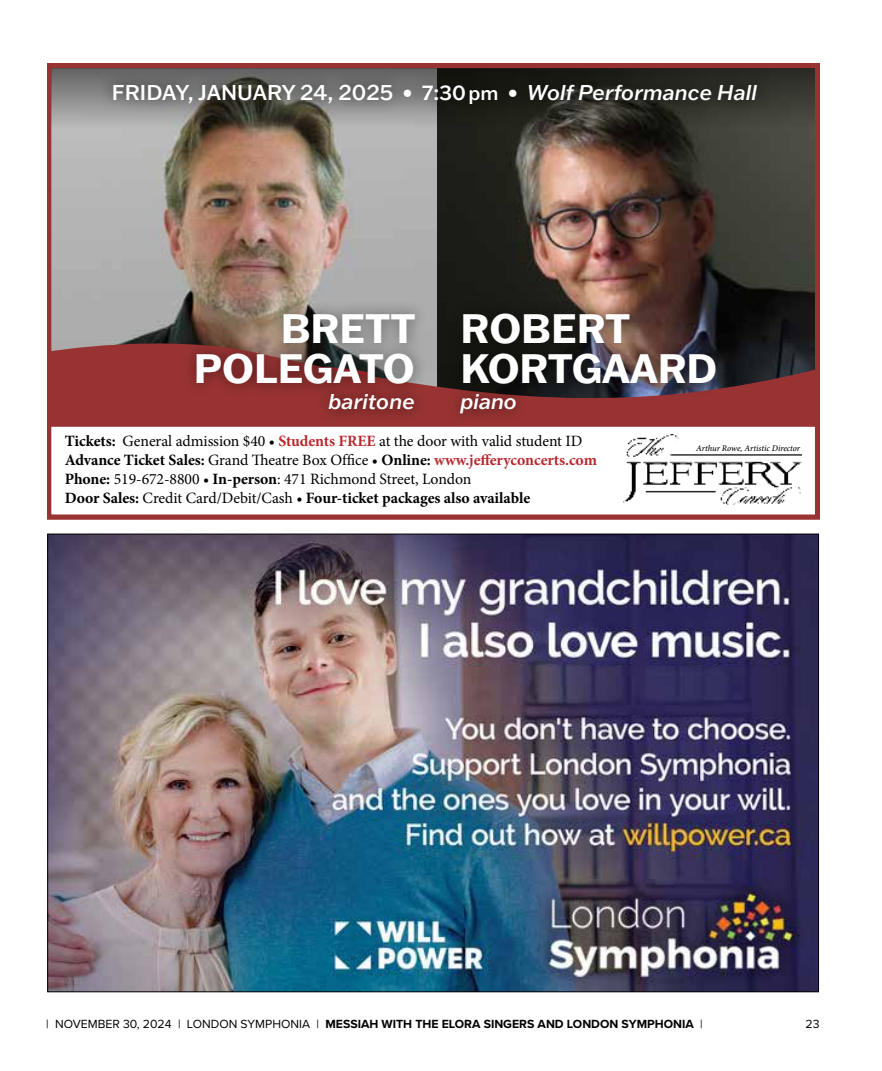
<style>
.page{position:relative;width:882px;height:1071px;background:#fff}
.page>*{position:absolute;margin:0;border:0;box-sizing:border-box;transform-origin:0 0}
.t1{font:700 40.25px/40.1px "Franklin Gothic ATF";letter-spacing:-.005em;color:#fff}
.t2{font:500 21px "Franklin Gothic ATF";color:#fff}
.t3{font:italic 500 21px "Franklin Gothic ATF";color:#fff}
.t4{font:700 15.75px/18.9px "Minion Pro";letter-spacing:-.005em;color:#000}
.t5{font:15.75px "Minion Pro";letter-spacing:-.005em;color:#000}
.t6{font:700 12.25px "Proxima Nova";color:#000}
.t7{font:12.25px "Proxima Nova";color:#000}
.t8{font:italic 500 8.75px "Minion Pro";letter-spacing:-.01em;color:#000}
.s1{font-size:19.25px}
.s2{font-style:italic}
.s3{font-weight:700}
.s4{font-weight:700;color:#b8292f}
.s5{font-weight:400}
.s6{color:#b8292f}
</style>
<div class="page">
<img style="left:49px;top:536px;width:768px;height:454px">
<img style="left:47px;top:63px;width:772px;height:457px">
<svg style="left:51px;top:68px;width:764px;height:72px;background:#615e57"></svg>
<div style="left:99px;top:70px;width:672px;height:47px;background:#000;opacity:.7"></div>
<div style="left:446px;top:299px;width:284px;height:129px;background:#000;opacity:.4"></div>
<div style="left:183px;top:299px;width:247px;height:125px;background:#000;opacity:.4"></div>
<h2 class="t2" style="left:112px;top:79px;width:647px">FRIDAY, JANUARY 24, 2025 <span class="s1">•</span> 7:30<span class="s1">pm •</span> <span class="s2">Wolf Performance Hall</span></h2>
<h1 class="t1" style="left:194px;top:307px;width:223px;text-align:right">BRETT<br>POLEGATO</h1>
<h2 class="t3" style="left:328px;top:387px;width:88px">baritone</h2>
<h1 class="t1" style="left:460px;top:307px;width:258px">ROBERT<br>KORTGAARD</h1>
<h2 class="t3" style="left:460px;top:387px;width:58px">piano</h2>
<p class="t5" style="left:65px;top:431px;width:519px"><span class="s3">Tickets:</span> General admission $40 • <span class="s4">Students FREE</span> at the door with valid student ID</p>
<p class="t4" style="left:65px;top:450px;width:534px">Advance Ticket Sales: <span class="s5">Grand Theatre Box Office •</span> Online: <span class="s6">www.jefferyconcerts.com<br></span>Phone: <span class="s5">519-672-8800 •</span> In-person<span class="s5">: 471 Richmond Street, London<br></span>Door Sales: <span class="s5">Credit Card/Debit/Cash •</span> Four-ticket packages also available</p>
<p class="t8" style="left:696px;top:442px;width:105px">Arthur Rowe, Artistic Director</p>
<p class="t6" style="left:46px;top:1015px;width:658px"><span class="s5">| NOVEMBER 30, 2024 | LONDON SYMPHONIA |</span> MESSIAH WITH THE ELORA SINGERS AND LONDON SYMPHONIA <span class="s5">|</span></p>
<p class="t7" style="left:806px;top:1015px;width:16px">23</p>
</div>
